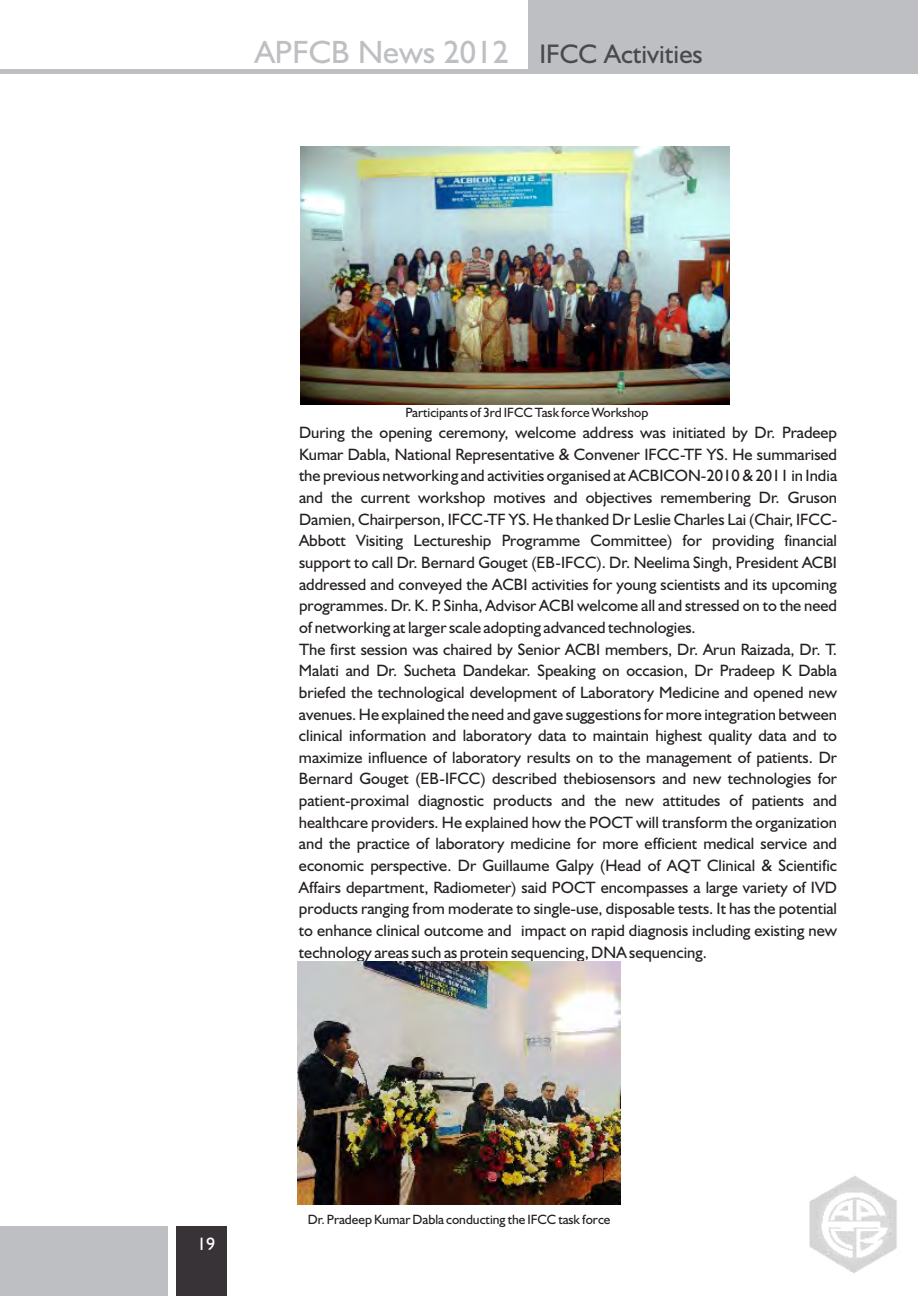
<style>
.page{position:relative;width:918px;height:1296px;background:#fff}
.page>*{position:absolute;margin:0;border:0;box-sizing:border-box;transform-origin:0 0}
.t1{font:27px "Humanist 521 BT";color:#4a4a4d}
.t2{font:18px "Humanist 521 BT";color:#fff}
.t3{font:16.5px/21.6px "Humanist 521 BT";color:#241f21}
.t4{font:13.5px "Humanist 521 BT";color:#241f21}
.s1{font-size:32.4px;color:#bdbfc2}
</style>
<div class="page">
<img style="left:300px;top:147px;width:429px;height:258px">
<img style="left:297px;top:961px;width:324px;height:243px">
<div style="left:528px;top:0;width:390px;height:69px;background:#bdbfc2"></div>
<div style="left:0;top:69px;width:918px;height:5px;background:#bdbfc2"></div>
<img style="left:809px;top:1176px;width:88px;height:98px">
<div style="left:0;top:1227px;width:168px;height:69px;background:#bdbfc2"></div>
<div style="left:176px;top:1227px;width:51px;height:69px;background:#383336"></div>
<h1 class="t1" style="left:255px;top:42px;width:449px"><span class="s1">APFCB News 2012</span> IFCC Activities</h1>
<p class="t4" style="left:405px;top:407px;width:244px">Participants of 3rd IFCC Task force Workshop</p>
<p class="t3" style="left:299px;top:423px;width:540px">During the opening ceremony, welcome address was initiated by Dr. Pradeep Kumar Dabla, National Representative &amp; Convener IFCC-TF YS. He summarised the previous networking and activities organised at ACBICON-2010 &amp; 2011 in India and the current workshop motives and objectives remembering Dr. Gruson Damien, Chairperson, IFCC-TF YS. He thanked Dr Leslie Charles Lai (Chair, IFCC-Abbott Visiting Lectureship Programme Committee) for providing financial support to call Dr. Bernard Gouget (EB-IFCC). Dr. Neelima Singh, President ACBI addressed and conveyed the ACBI activities for young scientists and its upcoming programmes. Dr. K. P. Sinha, Advisor ACBI welcome all and stressed on to the need of networking at larger scale adopting advanced technologies.<br>The first session was chaired by Senior ACBI members, Dr. Arun Raizada, Dr. T.<br>Malati and Dr. Sucheta Dandekar. Speaking on occasion, Dr Pradeep K Dabla briefed the technological development of Laboratory Medicine and opened new avenues. He explained the need and gave suggestions for more integration between clinical information and laboratory data to maintain highest quality data and to maximize influence of laboratory results on to the management of patients. Dr Bernard Gouget (EB-IFCC) described thebiosensors and new technologies for patient-proximal diagnostic products and the new attitudes of patients and healthcare providers. He explained how the POCT will transform the organization and the practice of laboratory medicine for more efficient medical service and economic perspective. Dr Guillaume Galpy (Head of AQT Clinical &amp; Scientific Affairs department, Radiometer) said POCT encompasses a large variety of IVD products ranging from moderate to single-use, disposable tests. It has the potential to enhance clinical outcome and impact on rapid diagnosis including existing new technology areas such as protein sequencing, DNA sequencing.</p>
<p class="t2" style="left:197px;top:1236px;width:20px">19</p>
<p class="t4" style="left:308px;top:1214px;width:304px">Dr. Pradeep Kumar Dabla conducting the IFCC task force</p>
</div>
